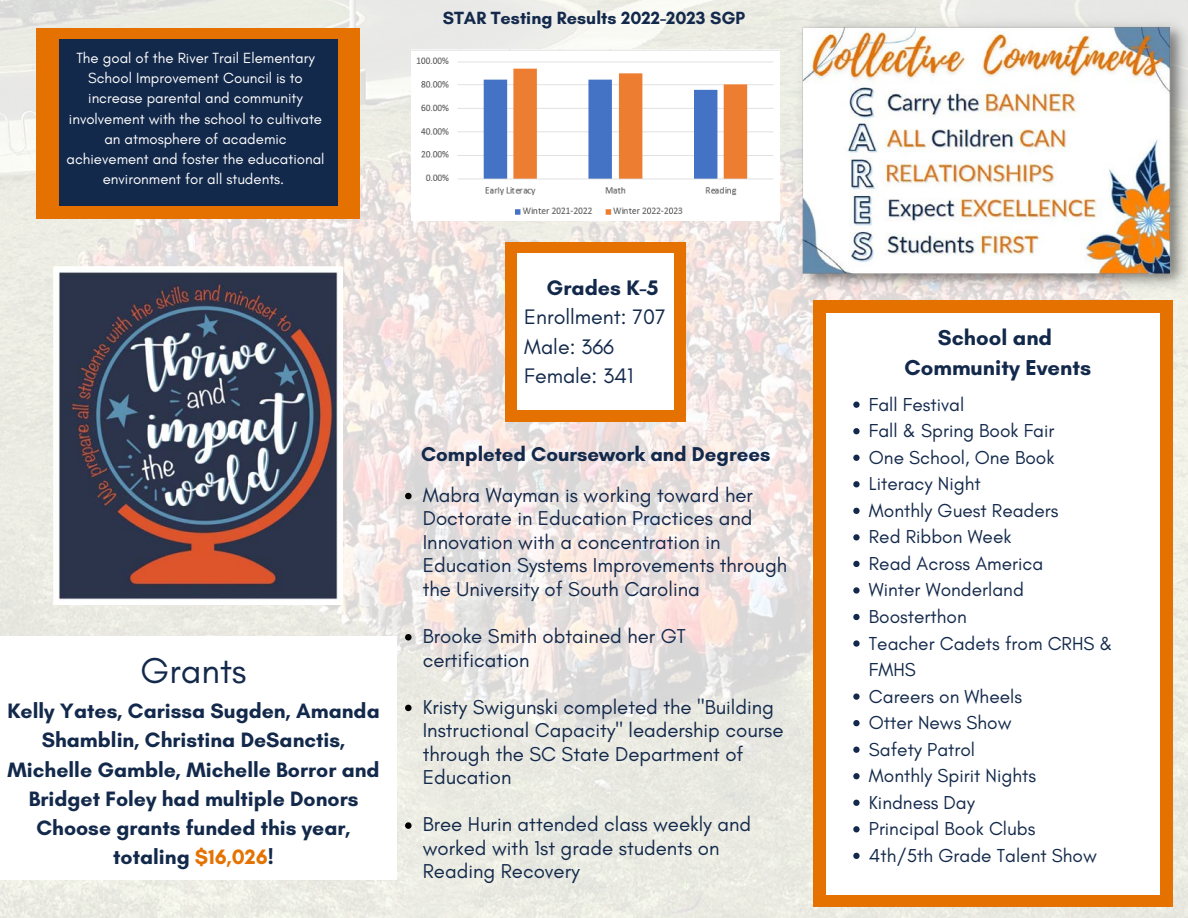
<style>
.page{position:relative;width:1188px;height:918px;background:#fff}
.page>*{position:absolute;margin:0;border:0;box-sizing:border-box;transform-origin:0 0}
.t1{font:36.45px "Glacial Indifference";color:#13294b}
.t2{font:700 22.05px/30.5px "Glacial Indifference";color:#13294b;text-align:center}
.t3{font:21.45px/29.5px "Glacial Indifference";color:#13294b}
.t4{font:700 21.45px "Glacial Indifference";color:#13294b}
.t5{font:700 21.15px/29.2px "Glacial Indifference";color:#13294b;text-align:center}
.t6{font:20.4px/23.5px "Glacial Indifference";color:#13294b}
.t7{font:700 20.4px "Glacial Indifference";color:#13294b}
.t8{font:19.05px/26.5px "Glacial Indifference";color:#13294b}
.t9{font:700 18px "Glacial Indifference";color:#13294b}
.t10{font:15px/20.2px "Glacial Indifference";color:#fff;text-align:center}
.s1{color:#e57200}
</style>
<div class="page">
<img style="left:0;top:0;width:1188px;height:918px">
<img style="left:792px;top:15px;width:396px;height:281px">
<div style="left:813px;top:300px;width:359px;height:607px;background:#e57200"></div>
<img style="left:54px;top:267px;width:289px;height:337px">
<div style="left:505px;top:242px;width:181px;height:179px;background:#e57200"></div>
<div style="left:518px;top:253px;width:156px;height:157px;background:#fff"></div>
<div style="left:826px;top:313px;width:333px;height:581px;background:#fff"></div>
<div style="left:0;top:636px;width:396px;height:244px;background:#fff"></div>
<div style="left:36px;top:29px;width:324px;height:189px;background:#e57200"></div>
<div style="left:59px;top:39px;width:279px;height:166px;background:#13294b"></div>
<img style="left:412px;top:50px;width:368px;height:171px">
<svg style="left:853px;top:402px;width:7px;height:6px"></svg>
<svg style="left:853px;top:428px;width:7px;height:6px"></svg>
<svg style="left:853px;top:455px;width:7px;height:6px"></svg>
<svg style="left:853px;top:481px;width:7px;height:6px"></svg>
<svg style="left:853px;top:508px;width:7px;height:6px"></svg>
<svg style="left:853px;top:534px;width:7px;height:7px"></svg>
<svg style="left:853px;top:561px;width:7px;height:6px"></svg>
<svg style="left:853px;top:587px;width:7px;height:7px"></svg>
<svg style="left:853px;top:614px;width:7px;height:6px"></svg>
<svg style="left:853px;top:640px;width:7px;height:7px"></svg>
<svg style="left:853px;top:693px;width:7px;height:7px"></svg>
<svg style="left:853px;top:720px;width:7px;height:6px"></svg>
<svg style="left:853px;top:747px;width:7px;height:6px"></svg>
<svg style="left:853px;top:773px;width:7px;height:6px"></svg>
<svg style="left:853px;top:800px;width:7px;height:6px"></svg>
<svg style="left:853px;top:826px;width:7px;height:6px"></svg>
<svg style="left:853px;top:853px;width:7px;height:6px"></svg>
<svg style="left:405px;top:493px;width:7px;height:6px"></svg>
<svg style="left:405px;top:634px;width:7px;height:7px"></svg>
<svg style="left:405px;top:705px;width:7px;height:6px"></svg>
<svg style="left:405px;top:822px;width:7px;height:7px"></svg>
<p class="t10" style="left:67px;top:47px;width:259px">The goal of the River Trail Elementary School Improvement Council is to increase parental and community involvement with the school to cultivate an atmosphere of academic achievement and foster the educational environment for all students.</p>
<h1 class="t1" style="left:141px;top:649px;width:108px">Grants</h1>
<p class="t5" style="left:8px;top:696px;width:374px">Kelly Yates, Carissa Sugden, Amanda<br>Shamblin, Christina DeSanctis,<br>Michelle Gamble, Michelle Borror and<br>Bridget Foley had multiple Donors<br>Choose grants funded this year, totaling <span class="s1">$16,026</span>!</p>
<p class="t9" style="left:443px;top:7px;width:304px">STAR Testing Results 2022-2023 SGP</p>
<p class="t4" style="left:547px;top:275px;width:113px">Grades K-5</p>
<p class="t3" style="left:524px;top:302px;width:143px">Enrollment: 707<br>Male: 366<br>Female: 341</p>
<p class="t7" style="left:421px;top:442px;width:351px">Completed Coursework and Degrees</p>
<p class="t6" style="left:423px;top:483px;width:366px">Mabra Wayman is working toward her Doctorate in Education Practices and Innovation with a concentration in Education Systems Improvements through the University of South Carolina</p>
<p class="t6" style="left:423px;top:624px;width:265px">Brooke Smith obtained her GT certification</p>
<p class="t6" style="left:423px;top:695px;width:362px">Kristy Swigunski completed the "Building Instructional Capacity" leadership course through the SC State Department of Education</p>
<p class="t6" style="left:423px;top:812px;width:330px">Bree Hurin attended class weekly and worked with 1st grade students on<br>Reading Recovery</p>
<p class="t2" style="left:904px;top:322px;width:188px">School and<br>Community Events</p>
<p class="t8" style="left:869px;top:391px;width:245px">Fall Festival<br>Fall &amp; Spring Book Fair<br>One School, One Book<br>Literacy Night<br>Monthly Guest Readers<br>Red Ribbon Week<br>Read Across America<br>Winter Wonderland<br>Boosterthon<br>Teacher Cadets from CRHS &amp;<br>FMHS<br>Careers on Wheels<br>Otter News Show<br>Safety Patrol<br>Monthly Spirit Nights<br>Kindness Day<br>Principal Book Clubs<br>4th/5th Grade Talent Show</p>
</div>
